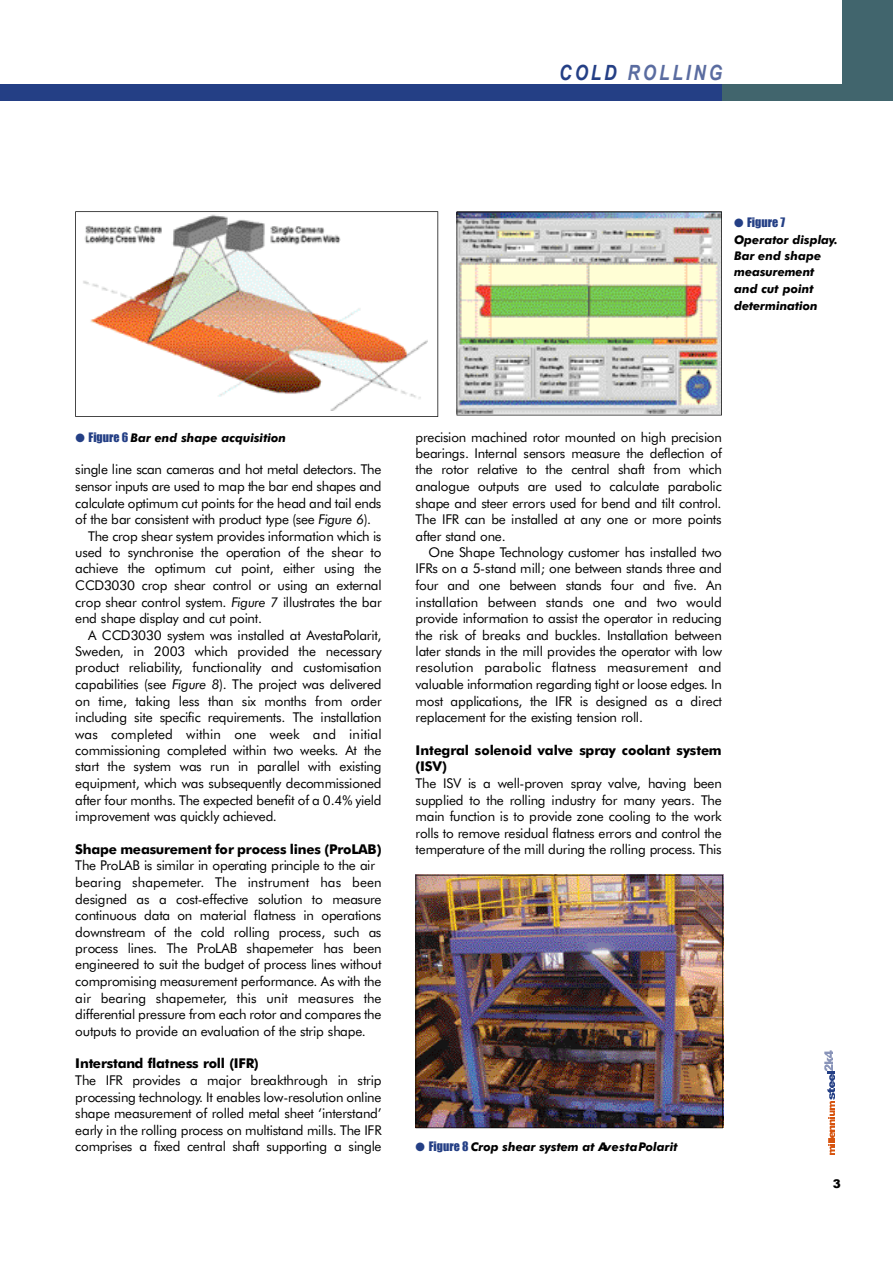
<style>
.page{position:relative;width:893px;height:1263px;background:#fff}
.page>*{position:absolute;margin:0;border:0;box-sizing:border-box;transform-origin:0 0}
.t1{font:italic 700 21px "Arial Narrow";color:#5a6ca0}
.t2{font:13.5px/16.5px "Futura BT";letter-spacing:-.015em;color:#000;text-align:justify}
.t3{font:700 13.5px "Futura BT";letter-spacing:-.02em;color:#000}
.t4{font:700 13.5px/16.2px "Futura BT";color:#000}
.t5{font:italic 700 12px/16.5px "Futura BT";color:#000}
.t6{font:12px "Impact";color:#243f85}
.t7{font:900 12px "Arial";color:#000}
.s1{color:#243f85}
.s2{font-family:"Impact";font-weight:400;font-style:normal;color:#243f85}
.s3{font-style:italic}
</style>
<div class="page">
<svg style="left:824px;top:1050px;width:11px;height:105px"></svg>
<div style="left:0;top:84px;width:893px;height:17px;background:#243f85"></div>
<div style="left:722px;top:0;width:171px;height:101px;background:#41656d"></div>
<div style="left:0;top:0;width:841px;height:84px;background:#fff"></div>
<img style="left:75px;top:211px;width:363px;height:206px">
<img style="left:415px;top:875px;width:308px;height:253px">
<img style="left:456px;top:211px;width:266px;height:204px">
<h1 class="t1" style="left:559px;top:61px;width:165px"><span class="s1">COLD</span> R O L L I N G</h1>
<p class="t6" style="left:734px;top:215px;width:52px">● Figure 7</p>
<p class="t5" style="left:734px;top:232px;width:105px">Operator display.<br>Bar end shape<br>m e a s u re m e n t and cut point<br>d e te rm in a tio n</p>
<p class="t5" style="left:76px;top:430px;width:212px"><span class="s1">●</span> <span class="s2">Figure 6</span> Bar end shape acquisition</p>
<p class="t2" style="left:75px;top:463px;width:308px">single line scan cameras and hot metal detectors. The</p>
<p class="t2" style="left:75px;top:479px;width:308px">sensor inputs are used to map the bar end shapes and</p>
<p class="t2" style="left:75px;top:496px;width:308px">calculate optimum cut points for the head and tail ends</p>
<p class="t2" style="left:75px;top:512px;width:297px">of the bar consistent with product type (see <span class="s3">Figure 6</span>).</p>
<p class="t2" style="left:88px;top:529px;width:295px">The crop shear system provides information which is</p>
<p class="t2" style="left:75px;top:545px;width:308px">used to synchronise the operation of the shear to</p>
<p class="t2" style="left:75px;top:562px;width:308px">achieve the optimum cut point, either using the</p>
<p class="t2" style="left:75px;top:578px;width:308px">CCD3030 crop shear control or using an external</p>
<p class="t2" style="left:75px;top:595px;width:308px">crop shear control system. <span class="s3">Figure 7</span> illustrates the bar</p>
<p class="t2" style="left:75px;top:611px;width:188px">end shape display and cut point.</p>
<p class="t2" style="left:88px;top:628px;width:295px">A CCD3030 system was installed at AvestaPo la rit,</p>
<p class="t2" style="left:75px;top:644px;width:308px">Sweden, in 2003 which provided the necessary</p>
<p class="t2" style="left:75px;top:661px;width:308px">product reliability, functionality and customisation</p>
<p class="t2" style="left:75px;top:677px;width:308px">capabilities (see <span class="s3">Figure 8</span>). The project was delivered</p>
<p class="t2" style="left:75px;top:694px;width:308px">on time, taking less than six months from order</p>
<p class="t2" style="left:75px;top:710px;width:308px">including site specific requirements. The installation</p>
<p class="t2" style="left:75px;top:727px;width:308px">was completed within one week and initial</p>
<p class="t2" style="left:75px;top:743px;width:308px">commissioning completed within two weeks. At the</p>
<p class="t2" style="left:75px;top:760px;width:308px">start the system was run in parallel with existing</p>
<p class="t2" style="left:75px;top:776px;width:308px">equipment, which was subsequently decommissioned</p>
<p class="t2" style="left:75px;top:793px;width:308px">after four months. The expected benefit of a 0.4% yield</p>
<p class="t2" style="left:75px;top:809px;width:203px">improvement was quickly achieved.</p>
<p class="t3" style="left:75px;top:844px;width:308px">Shape measurement for process lines (ProLAB)</p>
<p class="t2" style="left:75px;top:859px;width:308px;text-align:left">The ProLAB is similar in operating principle to the air bearing shapemeter. The instrument has been designed as a cost-effective solution to measure continuous data on material flatness in operations downstream of the cold rolling process, such as process lines. The ProLAB shapemeter has been engineered to suit the budget of process lines without compromising measurement performance. As with the air bearing shapemeter, this unit measures the differential pressure from each rotor and compares the outputs to provide an evaluation of the strip shape.</p>
<p class="t3" style="left:75px;top:1058px;width:185px">Interstand flatness roll (IFR)</p>
<p class="t2" style="left:75px;top:1073px;width:308px">The IFR provides a major breakthrough in strip processing technology. It enables low-resolution online shape measurement of rolled metal sheet ‘interstand’ early in the rolling process on multistand mills. The IFR comprises a fixed central shaft supporting a single</p>
<p class="t2" style="left:415px;top:430px;width:308px">precision machined rotor mounted on high precision bearings. Internal sensors measure the deflection of the rotor relative to the central shaft from which analogue outputs are used to calculate parabolic shape and steer errors used for bend and tilt control.<br>The IFR can be installed at any one or more points after stand one.</p>
<p class="t2" style="left:415px;top:545px;width:308px;text-indent:13px">One Shape Technology customer has installed two IFRs on a 5-stand mill; one between stands three and four and one between stands four and five. An installation between stands one and two would provide information to assist the operator in reducing the risk of breaks and buckles. Installation between later stands in the mill provides the operator with low resolution parabolic flatness measurement and valuable information regarding tight or loose edges. In most applications, the IFR is designed as a direct replacement for the existing tension roll.</p>
<p class="t4" style="left:415px;top:744px;width:308px">Integral solenoid valve spray coolant system (IS V )</p>
<p class="t2" style="left:415px;top:776px;width:308px">The ISV is a well-proven spray valve, having been supplied to the rolling industry for many years. The main function is to provide zone cooling to the work rolls to remove residual flatness errors and control the temperature of the mill during the rolling process. This</p>
<p class="t5" style="left:415px;top:1140px;width:263px"><span class="s1">●</span> <span class="s2">Figure 8</span> Crop shear system at Av e s ta Po la rit</p>
<p class="t7" style="left:833px;top:1175px;width:10px">3</p>
</div>
